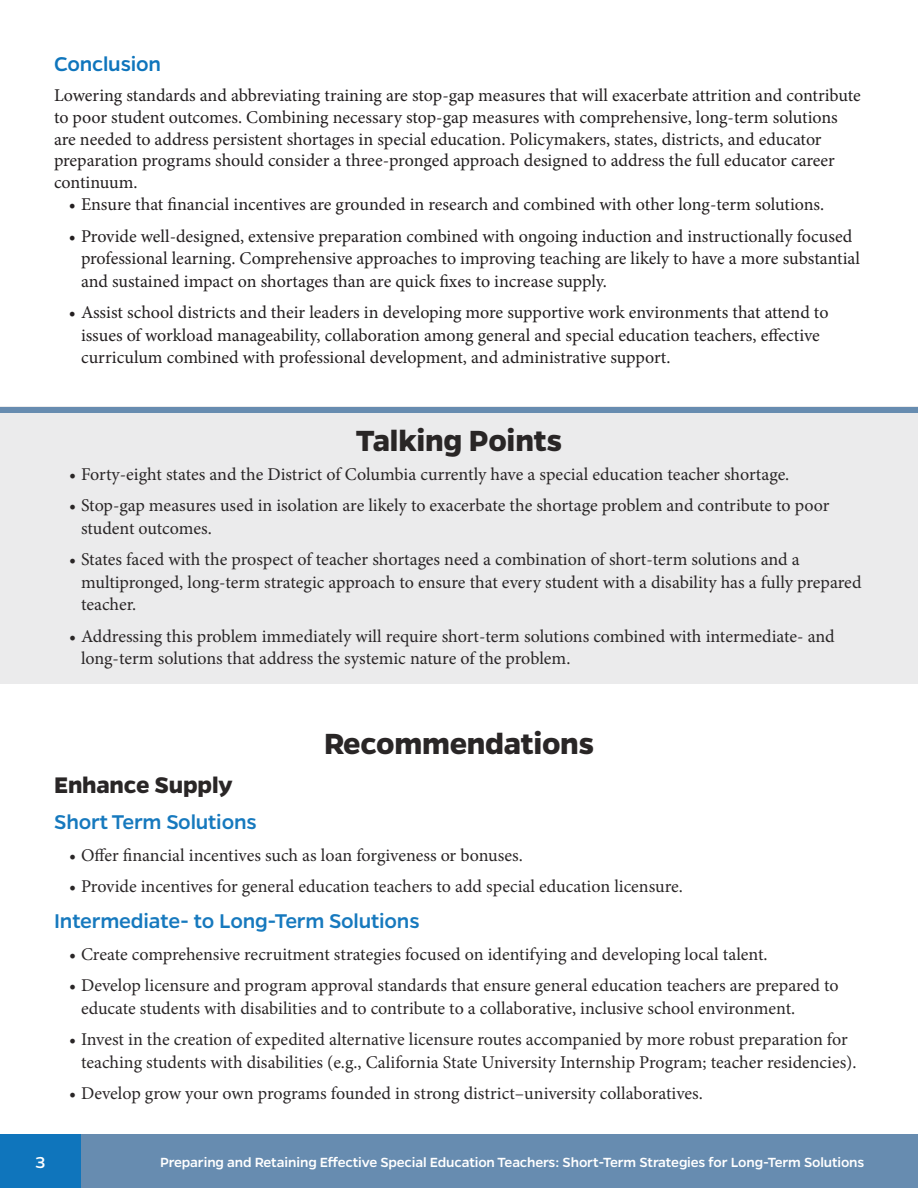
<style>
.page{position:relative;width:918px;height:1188px;background:#fff}
.page>*{position:absolute;margin:0;border:0;box-sizing:border-box;transform-origin:0 0}
.t1{font:700 33px "Gentona";letter-spacing:-.01em;color:#231f20}
.t2{font:700 25.5px "Gentona";letter-spacing:-.01em;color:#231f20}
.t3{font:500 22.5px "Gentona";letter-spacing:-.01em;color:#0f75bc}
.t4{font:18px/22.5px "Minion Pro";letter-spacing:-.005em;color:#231f20}
.t5{font:500 18px "Gentona";color:#fff}
.t6{font:500 15px "Gentona";letter-spacing:-.01em;color:#fff}
</style>
<div class="page">
<div style="left:81px;top:1134px;width:837px;height:54px;background:#678cb0"></div>
<div style="left:0;top:1134px;width:81px;height:54px;background:#0f75bc"></div>
<div style="left:0;top:407px;width:918px;height:277px;background:#ebebec"></div>
<div style="left:0;top:407px;width:918px;height:6px;background:#678cb0"></div>
<h3 class="t3" style="left:54px;top:51px;width:109px">Conclusion</h3>
<p class="t4" style="left:54px;top:85px;width:808px;line-height:21.6px">Lowering standards and abbreviating training are stop-gap measures that will exacerbate attrition and contribute to poor student outcomes. Combining necessary stop-gap measures with comprehensive, long-term solutions are needed to address persistent shortages in special education. Policymakers, states, districts, and educator preparation programs should consider a three-pronged approach designed to address the full educator career continuum.</p>
<p class="t4" style="left:69px;top:193px;width:757px">• Ensure that fnancial incentives are grounded in research and combined with other long-term solutions.</p>
<p class="t4" style="left:81px;top:225px;width:781px;text-indent:-12px">• Provide well-designed, extensive preparation combined with ongoing induction and instructionally focused professional learning. Comprehensive approaches to improving teaching are likely to have a more substantial and sustained impact on shortages than are quick fxes to increase supply.</p>
<p class="t4" style="left:81px;top:301px;width:749px;text-indent:-12px">• Assist school districts and their leaders in developing more supportive work environments that attend to issues of workload manageability, collaboration among general and special education teachers, efective curriculum combined with professional development, and administrative support.</p>
<h1 class="t1" style="left:356px;top:422px;width:208px">Talking Points</h1>
<p class="t4" style="left:69px;top:463px;width:722px">• Forty-eight states and the District of Columbia currently have a special education teacher shortage.</p>
<p class="t4" style="left:81px;top:494px;width:750px;text-indent:-12px">• Stop-gap measures used in isolation are likely to exacerbate the shortage problem and contribute to poor student outcomes.</p>
<p class="t4" style="left:81px;top:548px;width:782px;text-indent:-12px">• States faced with the prospect of teacher shortages need a combination of short-term solutions and a multipronged, long-term strategic approach to ensure that every student with a disability has a fully prepared teacher.</p>
<p class="t4" style="left:81px;top:625px;width:755px;text-indent:-12px">• Addressing this problem immediately will require short-term solutions combined with intermediate- and long-term solutions that address the systemic nature of the problem.</p>
<h1 class="t1" style="left:324px;top:724px;width:272px">Recommendations</h1>
<h2 class="t2" style="left:54px;top:771px;width:180px">Enhance Supply</h2>
<p class="t3" style="left:54px;top:810px;width:204px">Short Term Solutions</p>
<p class="t4" style="left:69px;top:844px;width:455px">• Offer financial incentives such as loan forgiveness or bonuses.</p>
<p class="t4" style="left:69px;top:875px;width:615px">• Provide incentives for general education teachers to add special education licensure.</p>
<p class="t3" style="left:54px;top:909px;width:367px">Intermediate- to Long-Term Solutions</p>
<p class="t4" style="left:69px;top:943px;width:700px">• Create comprehensive recruitment strategies focused on identifying and developing local talent.</p>
<p class="t4" style="left:81px;top:974px;width:759px;text-indent:-12px">• Develop licensure and program approval standards that ensure general education teachers are prepared to educate students with disabilities and to contribute to a collaborative, inclusive school environment.</p>
<p class="t4" style="left:81px;top:1028px;width:777px;text-indent:-12px">• Invest in the creation of expedited alternative licensure routes accompanied by more robust preparation for teaching students with disabilities (e.g., California State University Internship Program; teacher residencies).</p>
<p class="t4" style="left:69px;top:1082px;width:635px">• Develop grow your own programs founded in strong district–university collaboratives.</p>
<p class="t5" style="left:36px;top:1152px;width:11px">3</p>
<p class="t6" style="left:160px;top:1153px;width:706px">Preparing and Retaining Effective Special Education Teachers: Short-Term Strategies for Long-Term Solutions</p>
</div>
